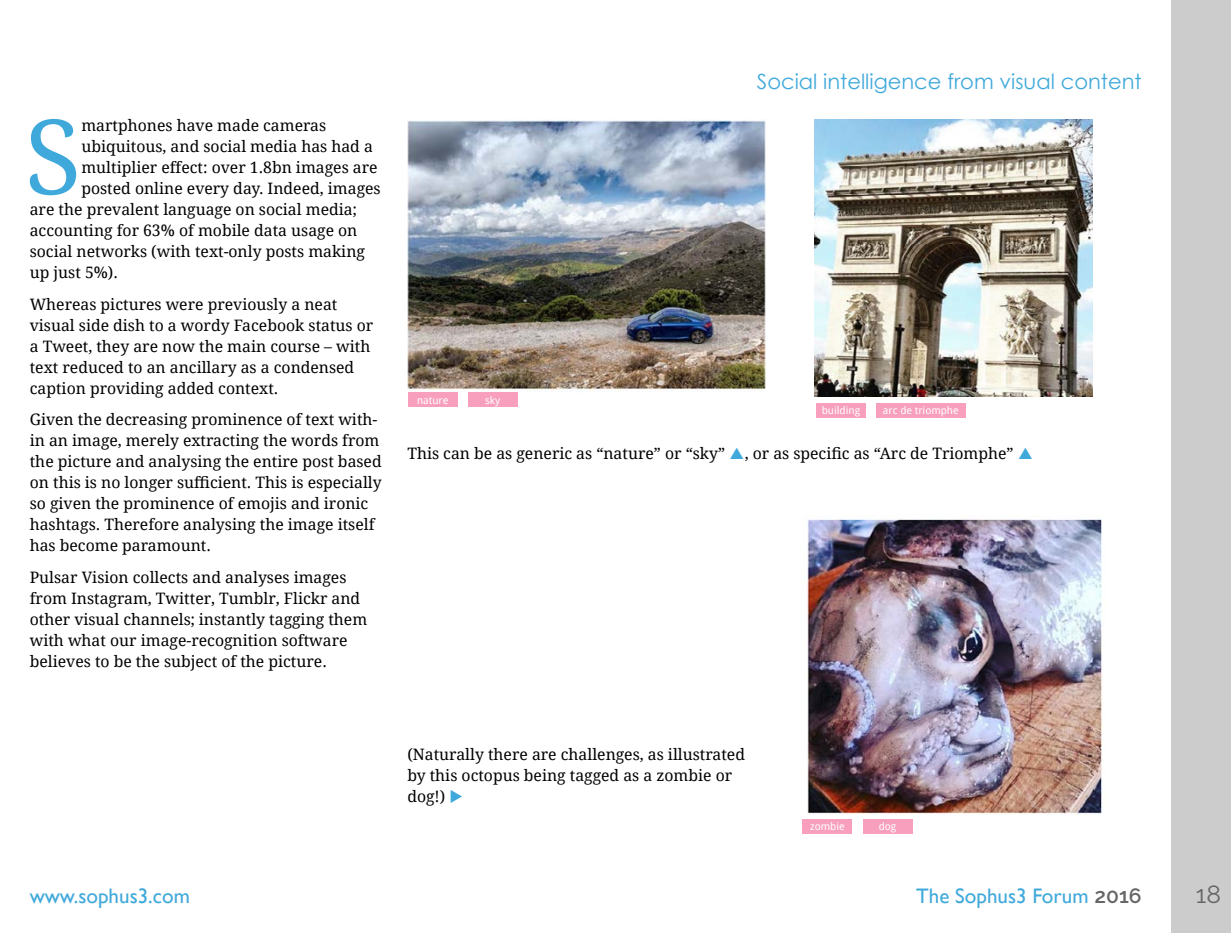
<style>
.page{position:relative;width:1231px;height:933px;background:#fff}
.page>*{position:absolute;margin:0;border:0;box-sizing:border-box;transform-origin:0 0}
.t1{font:103.95px "Droid Serif";color:#40a9db}
.t2{font:24.5px "Raleway";color:#666}
.t3{font:21px "Century Gothic";color:#40a9db}
.t4{font:21px "Gill Sans";color:#40a9db}
.t5{font:15.75px/21px "Droid Serif";color:#000}
.t6{font:10.5px "Droid Sans";color:#fff}
.s1{color:#40a9db}
.s2{font-family:"Raleway";font-weight:600;color:#666}
</style>
<div class="page">
<div style="left:1171px;top:0;width:59px;height:933px;background:#ccc"></div>
<img style="left:407px;top:119px;width:358px;height:273px">
<img style="left:814px;top:120px;width:278px;height:276px">
<img style="left:807px;top:519px;width:296px;height:296px">
<div style="left:802px;top:819px;width:50px;height:14px;background:#f89fbd"></div>
<div style="left:862px;top:819px;width:50px;height:14px;background:#f89fbd"></div>
<div style="left:408px;top:392px;width:49px;height:15px;background:#f89fbd"></div>
<div style="left:468px;top:392px;width:49px;height:15px;background:#f89fbd"></div>
<div style="left:816px;top:403px;width:49px;height:15px;background:#f89fbd"></div>
<div style="left:876px;top:403px;width:89px;height:15px;background:#f89fbd"></div>
<h1 class="t1" style="left:25px;top:85px;width:58px">S</h1>
<p class="t5" style="left:81px;top:115px;width:246px">martphones have made cameras</p>
<p class="t5" style="left:81px;top:136px;width:293px">ubiquitous, and social media has had a</p>
<p class="t5" style="left:81px;top:157px;width:298px">multiplier effect: over 1.8bn images are</p>
<p class="t5" style="left:81px;top:178px;width:301px">posted online every day. Indeed, images</p>
<p class="t5" style="left:30px;top:199px;width:328px">are the prevalent language on social media;</p>
<p class="t5" style="left:30px;top:220px;width:329px">accounting for 63% of mobile data usage on</p>
<p class="t5" style="left:30px;top:241px;width:337px">social networks (with text-only posts making</p>
<p class="t5" style="left:30px;top:262px;width:90px">up just 5%).</p>
<p class="t5" style="left:30px;top:293px;width:345px">Whereas pictures were previously a neat visual side dish to a wordy Facebook status or a Tweet, they are now the main course – with text reduced to an ancillary as a condensed caption providing added context.</p>
<p class="t5" style="left:30px;top:409px;width:353px">Given the decreasing prominence of text with&shy;in an image, merely extracting the words from the picture and analysing the entire post based on this is no longer sufficient. This is especially so given the prominence of emojis and ironic hashtags. Therefore analysing the image itself has become paramount.</p>
<p class="t5" style="left:30px;top:566px;width:339px">Pulsar Vision collects and analyses images from Instagram, Twitter, Tumblr, Flickr and other visual channels; instantly tagging them with what our image-recognition software believes to be the subject of the picture.</p>
<p class="t6" style="left:417px;top:392px;width:33px">nature</p>
<p class="t6" style="left:485px;top:392px;width:17px">sky</p>
<h3 class="t3" style="left:756px;top:67px;width:386px">Social intelligence from visual content</h3>
<p class="t6" style="left:821px;top:403px;width:40px">building</p>
<p class="t6" style="left:882px;top:403px;width:77px">arc de triomphe</p>
<p class="t5" style="left:407px;top:442px;width:607px">This can be as generic as “nature” or “sky” , or as specific as “Arc de Triomphe”</p>
<p class="t5" style="left:407px;top:744px;width:339px">(Naturally there are challenges, as illustrated by this octopus being tagged as a zombie or dog!) <span class="s1">◆</span></p>
<p class="t6" style="left:810px;top:819px;width:36px">zombie</p>
<p class="t6" style="left:878px;top:819px;width:19px">dog</p>
<h3 class="t4" style="left:30px;top:884px;width:161px">www.sophus3.com</h3>
<h3 class="t4" style="left:916px;top:884px;width:227px">The Sophus3 Forum <span class="s2">2016</span></h3>
<h2 class="t2" style="left:1195px;top:880px;width:27px">18</h2>
</div>
